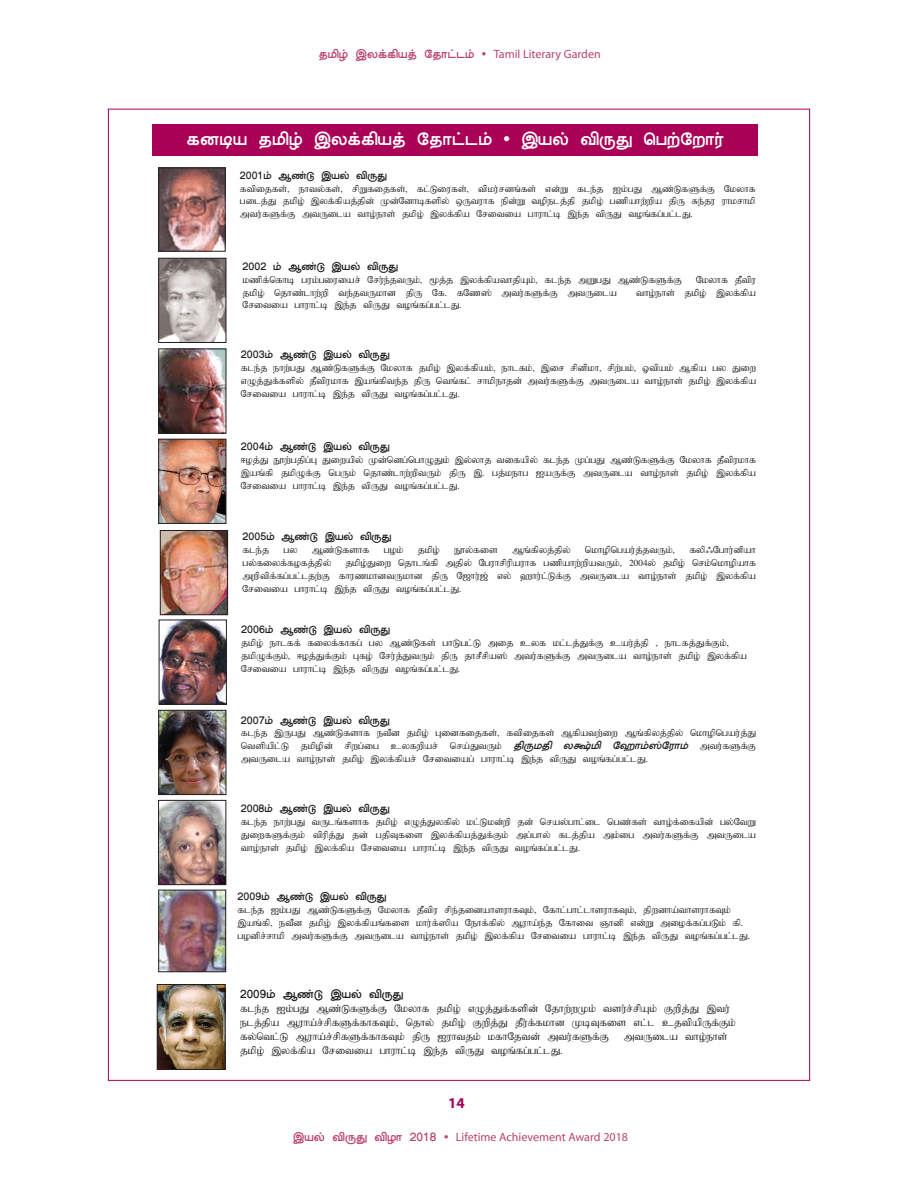
<style>
.page{position:relative;width:918px;height:1188px;background:#fff}
.page>*{position:absolute;margin:0;border:0;box-sizing:border-box;transform-origin:0 0}
.t1{font:18px "Newtrinco";color:#fff}
.t2{font:700 15px "Myriad";color:#a90156}
.t3{font:12px "Myriad";color:#b9426f}
.t4{font:12px "Newtrinco";color:#b9426f}
.t5{font:11.85px/14.1px "Vathiri";color:#231f20}
.t6{font:11.85px "Newtrinco";color:#231f20}
.t7{font:10.8px/12.9px "Vathiri";color:#231f20;text-align:justify}
.t8{font:10.8px "Newtrinco";color:#231f20}
.t9{font:10.65px/12.8px "Vathiri";color:#231f20;text-align:justify}
.t10{font:10.65px "Newtrinco";color:#231f20}
.s1{font-family:"Myriad"}
.s2{font-family:"Newtrinco";font-style:italic}
.s3{font-style:italic}
.s4{font-family:"Newtrinco"}
</style>
<div class="page">
<img style="left:162px;top:532px;width:64px;height:81px">
<div style="left:160px;top:530px;width:68px;height:85px;border:1px solid #231f20"></div>
<img style="left:161px;top:622px;width:64px;height:80px">
<div style="left:159px;top:620px;width:68px;height:84px;border:1px solid #231f20"></div>
<img style="left:160px;top:712px;width:64px;height:81px">
<div style="left:158px;top:710px;width:68px;height:85px;border:1px solid #231f20"></div>
<img style="left:160px;top:802px;width:64px;height:81px">
<div style="left:158px;top:800px;width:68px;height:85px;border:1px solid #231f20"></div>
<img style="left:160px;top:170px;width:63px;height:79px">
<div style="left:158px;top:168px;width:67px;height:83px;border:1px solid #231f20"></div>
<img style="left:160px;top:260px;width:64px;height:81px">
<div style="left:158px;top:258px;width:68px;height:85px;border:1px solid #231f20"></div>
<img style="left:160px;top:351px;width:64px;height:80px">
<div style="left:158px;top:349px;width:68px;height:84px;border:1px solid #231f20"></div>
<img style="left:160px;top:441px;width:64px;height:81px">
<div style="left:158px;top:439px;width:68px;height:85px;border:1px solid #231f20"></div>
<div style="left:153px;top:124px;width:605px;height:31px;background:#a90156"></div>
<img style="left:160px;top:892px;width:64px;height:78px">
<div style="left:158px;top:890px;width:68px;height:82px;border:1px solid #231f20"></div>
<img style="left:159px;top:986px;width:64px;height:82px">
<div style="left:157px;top:984px;width:68px;height:86px;border:1px solid #231f20"></div>
<p class="t4" style="left:319px;top:47px;width:284px">jkpo; ,yf;fpaj; Njhl;lk; • <span class="s1">Tamil Literary Garden</span></p>
<h1 class="t1" style="left:187px;top:128px;width:539px">fdba jkpo; ,yf;fpaj; Njhl;lk; • ,ay; tpUJ ngw;Nwhu;</h1>
<p class="t10" style="left:240px;top:169px;width:149px">2001k; Mz;L ,ay; tpUJ</p>
<p class="t9" style="left:240px;top:181px;width:517px">FTPIJFS;&gt; EHTY;FS;&gt; RPWFIJFS;&gt; FL;LIUFS;&gt; TPKU;RDQ;FS; VD;W FLE;J IK;GJ MZ;LFSF;F NKYHF GILJ;J JKPO; ,YF;FPAJ;JPD; KD;NDHBFSPY; XUTUHF EPD;W TOPELJ;JP JKPO; GZPAHW;WPA JPU RE;JU UHKRHKP MTU;FSF;F MTUILA THO;EHS; JKPO; ,YF;FPA NRITIA GHUHL;B ,E;J TPUJ TOQ;FG;GL;LJ.</p>
<p class="t8" style="left:243px;top:260px;width:157px">2002 k; Mz;L ,ay; tpUJ</p>
<p class="t7" style="left:243px;top:272px;width:441px">KZPF;NFHB GUK;GIUIAR; NRU;E;JTUK;&gt; %J;J ,YF;FPATHJPAK;&gt; FLE;J MWGJ MZ;LFSF;F</p>
<p class="t7" style="left:696px;top:272px;width:61px">NKYHF JPTPU</p>
<p class="t7" style="left:243px;top:285px;width:376px">JKPO; NJHZ;LHW;WP TE;JTUKHD JPU NF. FNZ]; MTU;FSF;F MTUILA</p>
<p class="t7" style="left:636px;top:285px;width:121px">THO;EHS; JKPO; ,YF;FPA</p>
<p class="t7" style="left:243px;top:298px;width:220px">NRITIA GHUHL;B ,E;J TPUJ TOQ;FG;GL;LJ.</p>
<p class="t8" style="left:241px;top:348px;width:150px">2003k; Mz;L ,ay; tpUJ</p>
<p class="t7" style="left:241px;top:361px;width:517px">FLE;J EHW;GJ MZ;LFSF;F NKYHF JKPO; ,YF;FPAK;&gt; EHLFK;&gt; ,IR RPDPKH&gt; RPW;GK;&gt; XTPAK; MFPA GY JIW VOJ;JF;FSPY; JPTPUKHF ,AQ;FPTE;J JPU NTQ;FL; RHKPEHJD; MTU;FSF;F MTUILA THO;EHS; JKPO; ,YF;FPA NRITIA GHUHL;B ,E;J TPUJ TOQ;FG;GL;LJ.</p>
<p class="t8" style="left:241px;top:440px;width:150px">2004k; Mz;L ,ay; tpUJ</p>
<p class="t7" style="left:241px;top:453px;width:517px">&lt;OJ;J E}W;GJPG;G JIWAPY; KD;NDG;NGHOJK; ,Y;YHJ TIFAPY; FLE;J KG;GJ MZ;LFSF;F NKYHF JPTPUKHF ,AQ;FP JKPOF;F NGUK; NJHZ;LHW;WPTUK; JPU ,. GJ;KEHG IAUF;F MTUILA THO;EHS; JKPO; ,YF;FPA NRITIA GHUHL;B ,E;J TPUJ TOQ;FG;GL;LJ.</p>
<p class="t8" style="left:242px;top:530px;width:150px">2005k; Mz;L ,ay; tpUJ</p>
<p class="t7" style="left:242px;top:543px;width:28px">FLE;J</p>
<p class="t7" style="left:283px;top:543px;width:15px">GY</p>
<p class="t7" style="left:312px;top:543px;width:59px">MZ;LFSHF</p>
<p class="t7" style="left:384px;top:543px;width:21px">GOK;</p>
<p class="t7" style="left:418px;top:543px;width:23px">JKPO;</p>
<p class="t7" style="left:454px;top:543px;width:45px">E}Y;FIS</p>
<p class="t7" style="left:512px;top:543px;width:60px">MQ;FPYJ;JPY;</p>
<p class="t7" style="left:585px;top:543px;width:91px">NKHOPNGAU;J;JTUK;&gt;</p>
<p class="t7" style="left:689px;top:543px;width:68px">FYP/NGHU;DPAH</p>
<p class="t7" style="left:242px;top:556px;width:90px">GY;FIYF;FOFJ;JPY;</p>
<p class="t7" style="left:242px;top:556px;width:515px;text-indent:103px">JKPO;JIW NJHLQ;FP MJPY; NGUHRPUPAUHF GZPAHW;WPATUK;&gt; 2004Y; JKPO; NRK;NKHOPAHF MWPTPF;FG;GL;LJW;F FHUZKHDTUKHD JPU N[HU;[; VY; `HU;L;LF;F MTUILA THO;EHS; JKPO; ,YF;FPA NRITIA GHUHL;B ,E;J TPUJ TOQ;FG;GL;LJ.</p>
<p class="t8" style="left:241px;top:623px;width:150px">2006k; Mz;L ,ay; tpUJ</p>
<p class="t7" style="left:241px;top:636px;width:507px;text-align:left">JKPO; EHLFF; FIYF;FHFG; GY MZ;LFS; GHLGL;L MIJ CYF KL;LJ;JF;F CAU;J;JP &gt; EHLFJ;JF;FK;&gt;<br>JKPOF;FK;&gt; &lt;OJ;JF;FK; GFO; NRU;J;JTUK; JPU JHRPRPA]; MTU;FSF;F MTUILA THO;EHS; JKPO; ,YF;FPA<br>NRITIA GHUHL;B ,E;J TPUJ TOQ;FG;GL;LJ.</p>
<p class="t8" style="left:241px;top:713px;width:150px">2007k; Mz;L ,ay; tpUJ</p>
<p class="t7" style="left:241px;top:726px;width:517px">FLE;J ,UGJ MZ;LFSHF ETPD JKPO; GIDFIJFS;&gt; FTPIJFS; MFPATW;IW MQ;FPYJ;JPY; NKHOPNGAU;J;J NTSPAPL;L JKPOPD; RPWG;IG CYFWPAR; NRA;JTUK; <span class="s2">jpUkjp y~;kp N`hk;];Nuhk</span><span class="s3">;</span> MTU;FSF;F MTUILA THO;EHS; JKPO; ,YF;FPAR; NRITIAG; GHUHL;B ,E;J TPUJ TOQ;FG;GL;LJ.</p>
<p class="t8" style="left:241px;top:802px;width:150px">2008k; Mz;L ,ay; tpUJ</p>
<p class="t7" style="left:241px;top:815px;width:517px">FLE;J EHW;GJ TULQ;FSHF JKPO; VOJ;JYFPY; KL;LKD;WP JD; NRAY;GHL;IL NGZ;FS; THO;F;IFAPD; GY;NTW JIWFSF;FK; TPUPJ;J JD; GJPTFIS ,YF;FPAJ;JF;FK; MG;GHY; FLJ;JPA MK;IG MTU;FSF;F MTUILA THO;EHS; JKPO; ,YF;FPA NRITIA GHUHL;B ,E;J TPUJ TOQ;FG;GL;LJ.</p>
<p class="t8" style="left:238px;top:890px;width:150px">2009k; Mz;L ,ay; tpUJ</p>
<p class="t7" style="left:238px;top:903px;width:514px;text-align:left">FLE;J IK;GJ MZ;LFSF;F NKYHF JPTPU RPE;JIDAHSUHFTK;&gt; NFHL;GHL;LHSUHFTK;&gt; JPWDHA;THSUHFTK; ,AQ;FP&gt; ETPD JKPO; ,YF;FPAQ;FIS KHU;F;]PA NEHF;FPY; MUHA;E;J NFHIT QHDP VD;W MIOF;FG;GLK; FP.<br>GODPR;RHKP MTU;FSF;F MTUILA THO;EHS; JKPO; ,YF;FPA NRITIA GHUHL;B ,E;J TPUJ TOQ;FG;GL;LJ.</p>
<p class="t6" style="left:240px;top:987px;width:165px">2009k; Mz;L ,ay; tpUJ</p>
<p class="t5" style="left:240px;top:1001px;width:497px">FLE;J IK;GJ MZ;LFSF;F NKYHF JKPO; VOJ;JF;FSPD; NJHW;WKK; TSU;R;RPAK; FWPJ;J ,TU; ELJ;JPA MUHA;R;RPFSF;FHFTK;&gt; NJHY; JKPO; FWPJ;J JPU;F;FKHD KBTFIS VL;L CJTPAPUF;FK; FY;NTL;L MUHA;R;RPFSF;FHFTK; JPU IUHTJK; KFHNJTD; MTU;FSF;F MTUILA THO;EHS; JKPO; ,YF;FPA NRITIA GHUHL;B ,E;J TPUJ TOQ;FG;GL;LJ.</p>
<h2 class="t2" style="left:448px;top:1097px;width:18px">14</h2>
<p class="t3" style="left:293px;top:1133px;width:337px"><span class="s4">,ay; tpUJ tpoh 2018 •</span> Lifetime Achievement Award 2018</p>
</div>
